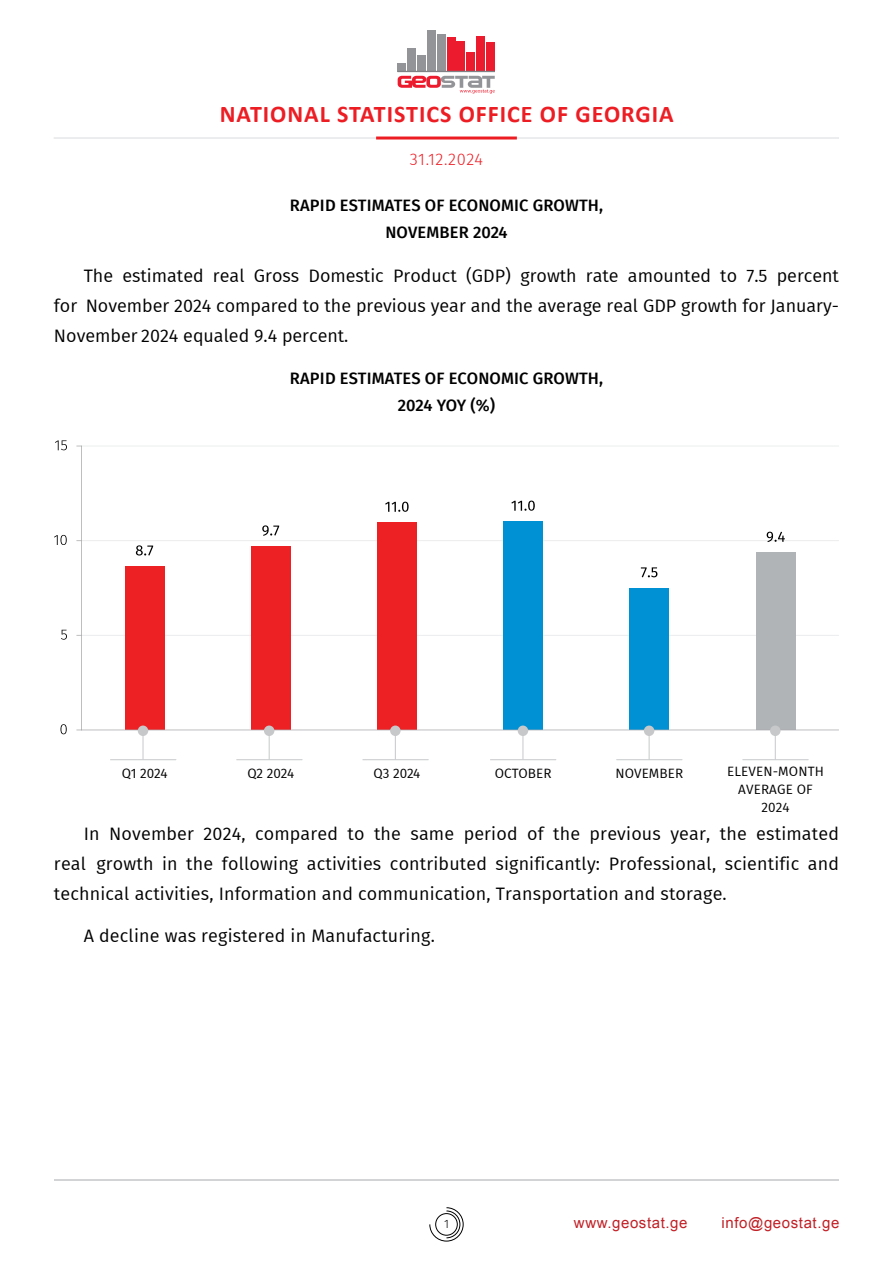
<style>
.page{position:relative;width:893px;height:1263px;background:#fff}
.page>*{position:absolute;margin:0;border:0;box-sizing:border-box;transform-origin:0 0}
.t1{font:700 24px "Calibri";letter-spacing:.04em;color:#ed1d24}
.t2{font:18px/30px "Fira GO";letter-spacing:.01em;color:#000;text-align:justify}
.t3{font:500 16.5px/27px "Fira GO";letter-spacing:.01em;color:#000;text-align:center}
.t4{font:300 16.5px "Fira GO";letter-spacing:.025em;color:#ed1d24}
.t5{font:15px "BPG Ingiri Arial";letter-spacing:.04em;color:#c12026}
.t6{font:13.5px/18px "Fira GO";letter-spacing:.01em;color:#000;text-align:center}
.t7{font:300 12px "Fira GO";color:#000}
</style>
<div class="page">
<svg style="left:429px;top:1207px;width:35px;height:34px"></svg>
<hr style="left:54px;top:1179px;width:785px;height:1px;background:#a7a9ac">
<hr style="left:54px;top:137px;width:785px;height:2px;background:#e6e7e8">
<hr style="left:376px;top:137px;width:141px;height:3px;background:#ed1d24">
<div style="left:398px;top:63px;width:8px;height:9px;background:#929497"></div>
<div style="left:407px;top:48px;width:9px;height:24px;background:#929497"></div>
<div style="left:417px;top:55px;width:9px;height:17px;background:#929497"></div>
<div style="left:427px;top:31px;width:9px;height:41px;background:#929497"></div>
<div style="left:437px;top:35px;width:9px;height:37px;background:#929497"></div>
<div style="left:447px;top:37px;width:8px;height:35px;background:#ec1b2e"></div>
<div style="left:457px;top:42px;width:8px;height:30px;background:#ec1b2e"></div>
<div style="left:466px;top:52px;width:9px;height:20px;background:#ec1b2e"></div>
<div style="left:476px;top:36px;width:9px;height:36px;background:#ec1b2e"></div>
<div style="left:486px;top:42px;width:9px;height:30px;background:#ec1b2e"></div>
<hr style="left:398px;top:71px;width:97px;height:1px;background:#808184">
<svg style="left:398px;top:76px;width:97px;height:18px"></svg>
<svg style="left:60px;top:724px;width:7px;height:10px"></svg>
<svg style="left:61px;top:630px;width:6px;height:10px"></svg>
<svg style="left:54px;top:535px;width:13px;height:10px"></svg>
<svg style="left:55px;top:440px;width:12px;height:10px"></svg>
<hr style="left:743px;top:759px;width:65px;height:1px;background:#c7c8ca">
<hr style="left:110px;top:759px;width:66px;height:1px;background:#c7c8ca">
<hr style="left:237px;top:759px;width:65px;height:1px;background:#c7c8ca">
<hr style="left:363px;top:759px;width:65px;height:1px;background:#c7c8ca">
<hr style="left:490px;top:759px;width:66px;height:1px;background:#c7c8ca">
<hr style="left:617px;top:759px;width:65px;height:1px;background:#c7c8ca">
<svg style="left:76px;top:446px;width:763px;height:313px"></svg>
<h1 class="t1" style="left:220px;top:97px;width:455px">NATIONAL STATISTICS OFFICE OF GEORGIA</h1>
<p class="t4" style="left:410px;top:149px;width:75px">31.12.2024</p>
<p class="t3" style="left:290px;top:192px;width:315px">RAPID ESTIMATES OF ECONOMIC GROWTH,<br>NOVEMBER 2024</p>
<p class="t2" style="left:54px;top:261px;width:786px;text-indent:30px">The estimated real Gross Domestic Product (GDP) growth rate amounted to 7.5 percent for November 2024 compared to the previous year and the average real GDP growth for January-November 2024 equaled 9.4 percent.</p>
<p class="t3" style="left:290px;top:365px;width:315px">RAPID ESTIMATES OF ECONOMIC GROWTH,<br>2024 YOY (%)</p>
<p class="t6" style="left:122px;top:764px;width:48px">Q1 2024</p>
<p class="t6" style="left:248px;top:764px;width:48px">Q2 2024</p>
<p class="t6" style="left:374px;top:764px;width:48px">Q3 2024</p>
<p class="t6" style="left:495px;top:764px;width:58px">OCTOBER</p>
<p class="t6" style="left:615px;top:764px;width:69px">NOVEMBER</p>
<p class="t6" style="left:727px;top:762px;width:98px">ELEVEN-MONTH<br>AVERAGE OF<br>2024</p>
<p class="t2" style="left:54px;top:819px;width:786px;text-indent:30px">In November 2024, compared to the same period of the previous year, the estimated real growth in the following activities contributed significantly: Professional, scientific and technical activities, Information and communication, Transportation and storage.</p>
<p class="t2" style="left:84px;top:921px;width:353px">A decline was registered in Manufacturing.</p>
<p class="t7" style="left:444px;top:1217px;width:6px">1</p>
<p class="t5" style="left:574px;top:1213px;width:115px">www.geostat.ge</p>
<p class="t5" style="left:722px;top:1213px;width:119px">info@geostat.ge</p>
</div>
